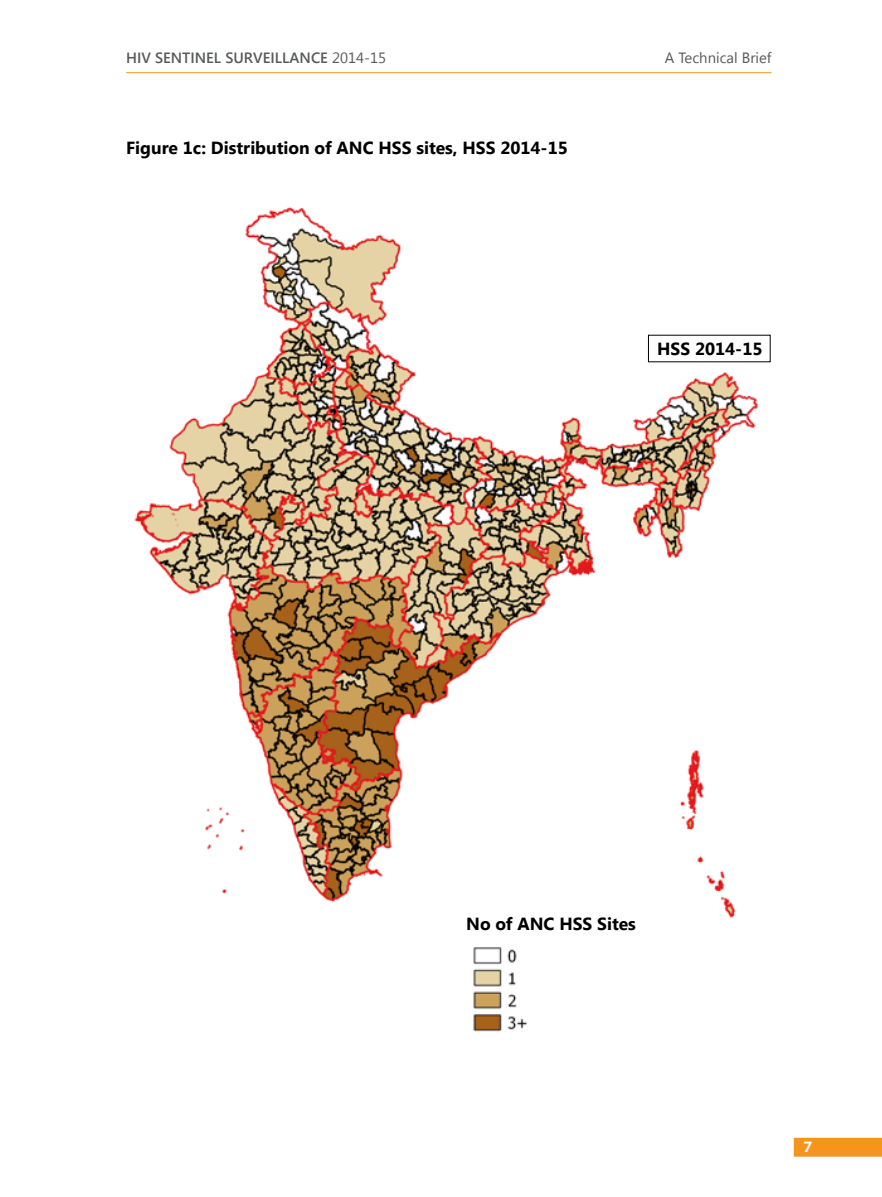
<style>
.page{position:relative;width:882px;height:1197px;background:#fff}
.page>*{position:absolute;margin:0;border:0;box-sizing:border-box;transform-origin:0 0}
.t1{font:700 17.5px "Segoe UI";color:#000}
.t2{font:600 14.88px "Segoe UI";color:#58595b}
.t3{font:14.88px "Segoe UI";color:#58595b}
.t4{font:700 14.88px "Nexa";color:#fff}
.s1{font-weight:400}
</style>
<div class="page">
<div style="left:794px;top:1138px;width:88px;height:19px;background:#f7941e"></div>
<hr style="left:126px;top:72px;width:646px;height:1px;background:#f7941e">
<img style="left:134px;top:206px;width:637px;height:712px">
<img style="left:473px;top:947px;width:54px;height:85px">
<p class="t2" style="left:126px;top:47px;width:261px">HIV SENTINEL SURVEILLANCE <span class="s1">2014-15</span></p>
<p class="t3" style="left:665px;top:48px;width:108px">A Technical Brief</p>
<p class="t1" style="left:126px;top:136px;width:443px">Figure 1c: Distribution of ANC HSS sites, HSS 2014-15</p>
<p class="t1" style="left:657px;top:336px;width:107px">HSS 2014-15</p>
<p class="t1" style="left:466px;top:911px;width:171px">No of ANC HSS Sites</p>
<p class="t4" style="left:804px;top:1139px;width:10px">7</p>
</div>
